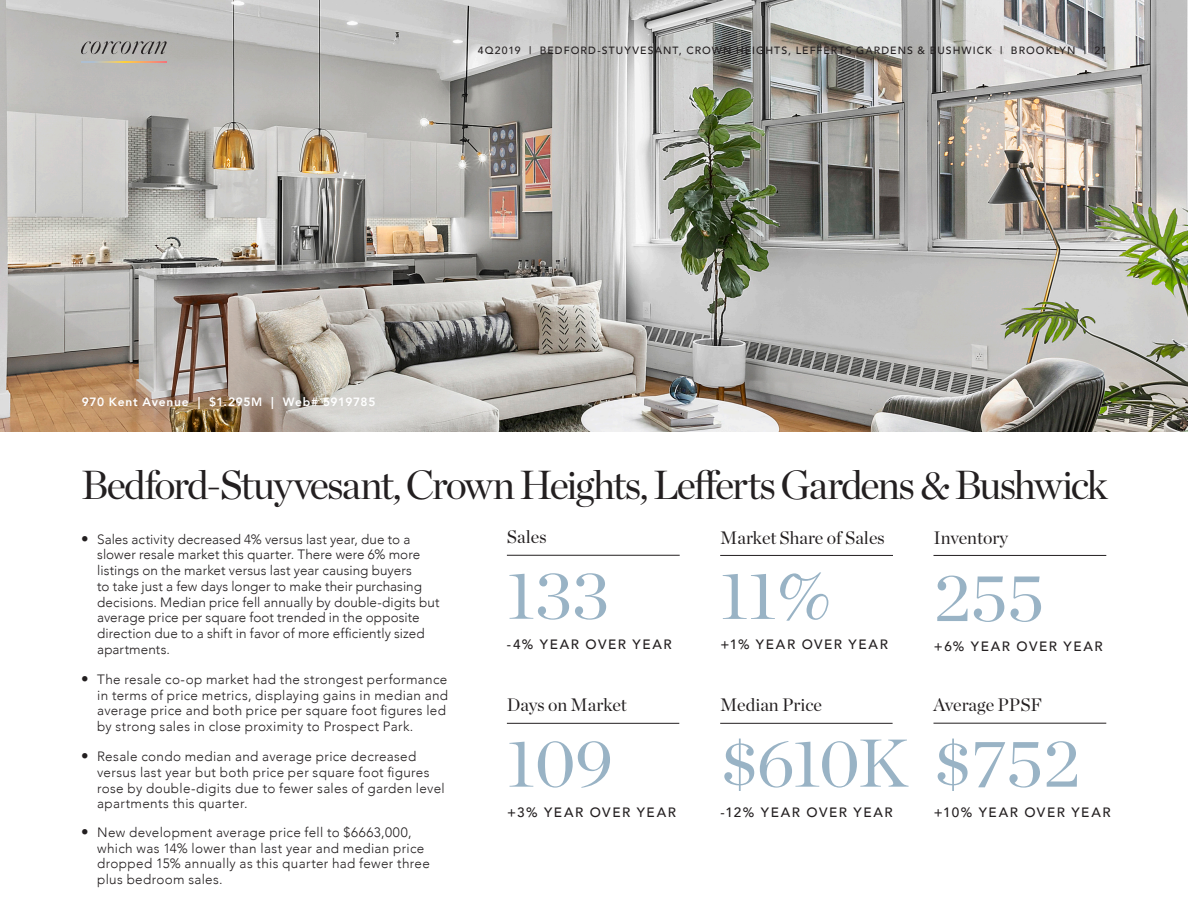
<style>
.page{position:relative;width:1188px;height:918px;background:#fff}
.page>*{position:absolute;margin:0;border:0;box-sizing:border-box;transform-origin:0 0}
.Caption_Right{font:67.5px "Chronicle Display";color:#99b3c5}
.BC{font:40.5px "Chronicle Display";letter-spacing:-.05em;color:#231f20}
.Caption_Right-2{font:18px "Chronicle Display";color:#231f20}
.BC-2{font:300 13.5px/15.8px "Avenir";letter-spacing:.02em;color:#231f20}
.Caption_Right-3{font:500 13.5px "Avenir";letter-spacing:.12em;color:#231f20}
.BC-3{font:800 12px "Avenir";letter-spacing:.055em;color:#fff}
.Caption_Right-4{font:500 10.5px "Avenir";letter-spacing:.1em;color:#231f20}
.s1{font-size:15px}
</style>
<div class="page">
<img style="left:0;top:0;width:1188px;height:432px">
<svg style="left:81px;top:41px;width:86px;height:13px"></svg>
<svg style="left:81px;top:61px;width:86px;height:2px"></svg>
<hr style="left:507px;top:555px;width:173px;height:1px;background:#231f20">
<hr style="left:720px;top:555px;width:173px;height:1px;background:#231f20">
<hr style="left:934px;top:555px;width:172px;height:1px;background:#231f20">
<hr style="left:720px;top:723px;width:173px;height:1px;background:#231f20">
<hr style="left:934px;top:723px;width:172px;height:1px;background:#231f20">
<hr style="left:507px;top:723px;width:172px;height:1px;background:#231f20">
<p class="Caption_Right-4" style="left:478px;top:41px;width:631px">4Q2019 | BEDFORD-STUYVESANT, CROWN HEIGHTS, LEFFERTS GARDENS &amp; BUSHWICK | BROOKLYN | 21</p>
<p class="BC-3" style="left:82px;top:393px;width:295px">970 Kent Avenue | $1.295M | Web# 5919785</p>
<p class="BC" style="left:81px;top:454px;width:1028px">Bedford-Stuyvesant, Crown Heights, Lefferts Gardens &amp; Bushwick</p>
<p class="BC-2" style="left:97px;top:531px;width:344px;text-indent:-16px"><span class="s1">•</span> Sales activity decreased 4% versus last year, due to a slower resale market this quarter. There were 6% more listings on the market versus last year causing buyers<br>to take just a few days longer to make their purchasing decisions. Median price fell annually by double-digits but average price per square foot trended in the opposite direction due to a shift in favor of more efficiently sized apartments.</p>
<p class="BC-2" style="left:97px;top:671px;width:352px;text-indent:-16px"><span class="s1">•</span> The resale co-op market had the strongest performance in terms of price metrics, displaying gains in median and average price and both price per square foot figures led by strong sales in close proximity to Prospect Park.</p>
<p class="BC-2" style="left:97px;top:749px;width:349px;text-indent:-16px"><span class="s1">•</span> Resale condo median and average price decreased versus last year but both price per square foot figures rose by double-digits due to fewer sales of garden level apartments this quarter.</p>
<p class="BC-2" style="left:97px;top:824px;width:334px;text-indent:-16px"><span class="s1">•</span> New development average price fell to $6663,000, which was 14% lower than last year and median price dropped 15% annually as this quarter had fewer three plus bedroom sales.</p>
<p class="Caption_Right-2" style="left:507px;top:523px;width:41px">Sales</p>
<p class="Caption_Right" style="left:507px;top:543px;width:104px">133</p>
<p class="Caption_Right-3" style="left:507px;top:632px;width:166px">-4% YEAR OVER YEAR</p>
<p class="Caption_Right-2" style="left:507px;top:691px;width:121px">Days on Market</p>
<p class="Caption_Right" style="left:507px;top:711px;width:108px">109</p>
<p class="Caption_Right-3" style="left:507px;top:800px;width:170px">+3% YEAR OVER YEAR</p>
<p class="Caption_Right-2" style="left:720px;top:524px;width:166px">Market Share of Sales</p>
<p class="Caption_Right" style="left:720px;top:544px;width:113px">11%</p>
<p class="Caption_Right-3" style="left:721px;top:633px;width:169px">+1% YEAR OVER YEAR</p>
<p class="Caption_Right-2" style="left:934px;top:524px;width:76px">Inventory</p>
<p class="Caption_Right" style="left:934px;top:546px;width:112px">255</p>
<p class="Caption_Right-3" style="left:934px;top:635px;width:170px">+6% YEAR OVER YEAR</p>
<p class="Caption_Right-2" style="left:934px;top:691px;width:110px">Average PPSF</p>
<p class="Caption_Right-2" style="left:720px;top:691px;width:103px">Median Price</p>
<p class="Caption_Right" style="left:720px;top:711px;width:361px">$610K $752</p>
<p class="Caption_Right-3" style="left:721px;top:800px;width:174px">-12% YEAR OVER YEAR</p>
<p class="Caption_Right-3" style="left:934px;top:800px;width:178px">+10% YEAR OVER YEAR</p>
</div>
